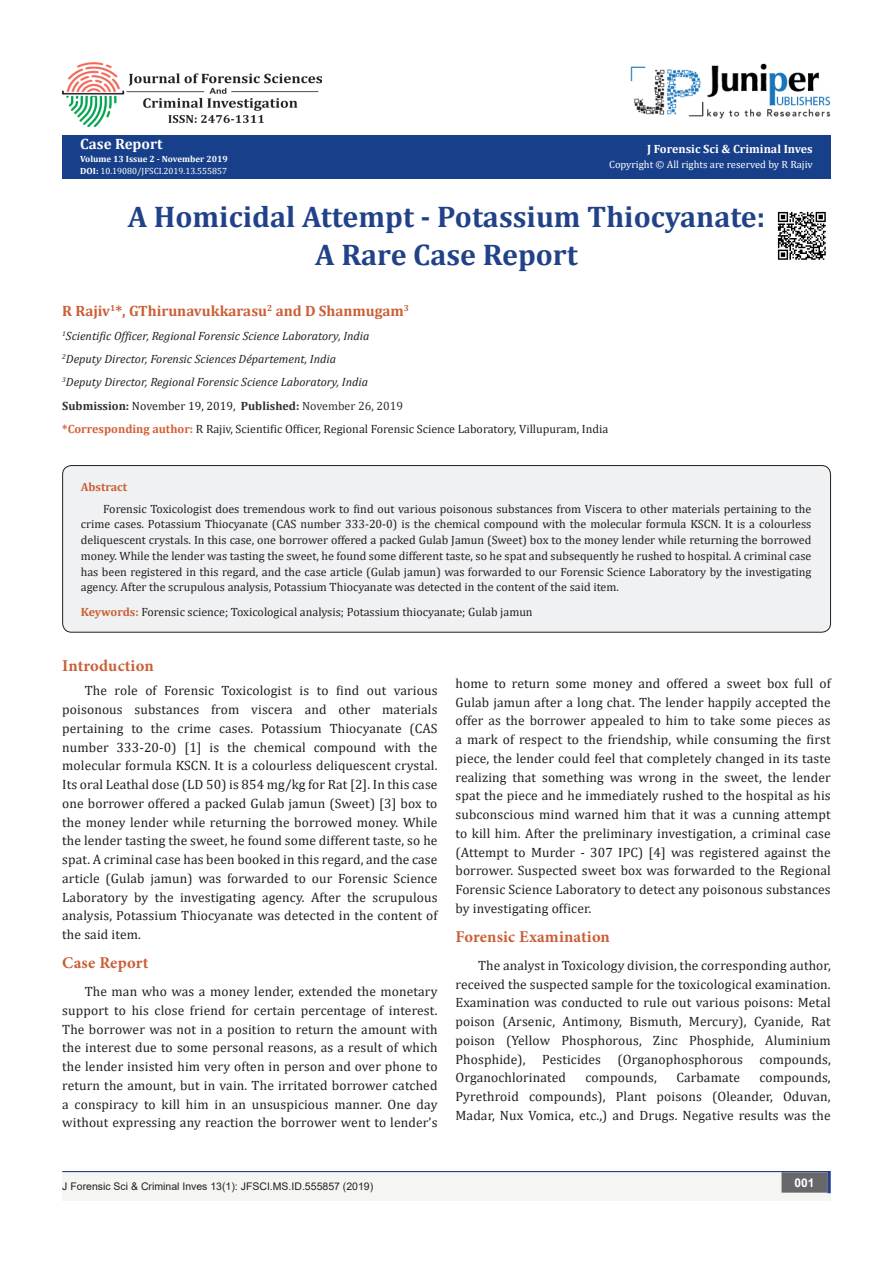
<style>
.page{position:relative;width:893px;height:1263px;background:#fff}
.page>*{position:absolute;margin:0;border:0;box-sizing:border-box;transform-origin:0 0}
.t1{font:700 30px "Cambria";color:#214289}
.t2{font:700 16.5px "Minion Pro";letter-spacing:.01em;color:#ca5f37}
.t3{font:700 15px "Cambria";color:#ca5f37}
.t4{font:700 15px "Cambria";color:#fff}
.t5{font:13.5px/18.8px "Cambria";letter-spacing:.01em;color:#231f20;text-align:justify}
.t6{font:12px/15.8px "Cambria";color:#231f20;text-align:justify}
.t7{font:italic 12px "Cambria";color:#231f20}
.t8{font:700 12px "Cambria";color:#312f30}
.t9{font:700 12px "Cambria";color:#fff}
.t10{font:700 12px "Cambria";color:#ca5f37}
.t11{font:700 12px "Arial";color:#fff}
.t12{font:10.5px "Arial";color:#231f20}
.t13{font:10.5px "Cambria";color:#fff}
.t14{font:9px "Cambria";color:#fff}
.t15{font:700 9px "Cambria";color:#fff}
.s1{font-weight:700}
.s2{font-weight:400;color:#231f20}
.s3{font-weight:400}
.s4{font-weight:700;color:#d55f37}
.s5{font-weight:700;color:#ca6035}
</style>
<div class="page">
<div style="left:62px;top:136px;width:769px;height:43px;background:#183f89"></div>
<div style="left:62px;top:1172px;width:769px;height:29px;background:#f5f5f4"></div>
<div style="left:782px;top:1173px;width:45px;height:19px;background:#68676a"></div>
<div style="left:781px;top:1172px;width:46px;height:20px;border:2px solid #68676a"></div>
<svg style="left:827px;top:1172px;width:4px;height:21px"></svg>
<hr style="left:62px;top:1171px;width:769px;height:1px;background:#253f8e">
<img style="left:630px;top:63px;width:201px;height:56px">
<img style="left:62px;top:62px;width:260px;height:65px">
<div style="left:63px;top:465px;width:767px;height:167px;background:#f0f1f2;border-radius:9px"></div>
<div style="left:62px;top:465px;width:769px;height:167px;border:1px solid #231f20;border-radius:9px"></div>
<img style="left:777px;top:211px;width:49px;height:49px">
<p class="t4" style="left:80px;top:134px;width:84px">Case Report</p>
<p class="t15" style="left:80px;top:152px;width:149px">Volume 13 Issue 2 - November 2019</p>
<p class="t14" style="left:80px;top:166px;width:148px"><span class="s1">DOI:</span> 10.19080/JFSCI.2019.13.555857</p>
<p class="t9" style="left:647px;top:140px;width:167px">J Forensic Sci &amp; Criminal Inves</p>
<p class="t13" style="left:609px;top:159px;width:205px">Copyright © All rights are reserved by R Rajiv</p>
<p class="t1" style="left:128px;top:196px;width:639px">A Homicidal Attempt - Potassium Thiocyanate:</p>
<p class="t1" style="left:315px;top:233px;width:264px">A Rare Case Report</p>
<p class="t3" style="left:62px;top:300px;width:348px">R Rajiv<sup>1</sup>*, GThirunavukkarasu<sup>2</sup> and D Shanmugam<sup>3</sup></p>
<p class="t7" style="left:62px;top:327px;width:309px"><sup>1</sup>Scientific Officer, Regional Forensic Science Laboratory, India</p>
<p class="t7" style="left:62px;top:350px;width:275px"><sup>2</sup>Deputy Director, Forensic Sciences Département, India</p>
<p class="t7" style="left:62px;top:374px;width:307px"><sup>3</sup>Deputy Director, Regional Forensic Science Laboratory, India</p>
<p class="t8" style="left:62px;top:397px;width:342px">Submission: <span class="s2">November 19, 2019,</span> Published: <span class="s3">November 26, 2019</span></p>
<p class="t6" style="left:62px;top:421px;width:547px"><span class="s4">*Corresponding author:</span> R Rajiv, Scientific Officer, Regional Forensic Science Laboratory, Villupuram, India</p>
<p class="t10" style="left:81px;top:478px;width:48px">Abstract</p>
<p class="t6" style="left:81px;top:500px;width:732px;text-indent:22px">Forensic Toxicologist does tremendous work to find out various poisonous substances from Viscera to other materials pertaining to the crime cases. Potassium Thiocyanate (CAS number 333-20-0) is the chemical compound with the molecular formula KSCN. It is a colourless deliquescent crystals. In this case, one borrower offered a packed Gulab Jamun (Sweet) box to the money lender while returning the borrowed money. While the lender was tasting the sweet, he found some different taste, so he spat and subsequently he rushed to hospital. A criminal case has been registered in this regard, and the case article (Gulab jamun) was forwarded to our Forensic Science Laboratory by the investigating agency. After the scrupulous analysis, Potassium Thiocyanate was detected in the content of the said item.</p>
<p class="t6" style="left:81px;top:604px;width:453px"><span class="s5">Keywords:</span> Forensic science; Toxicological analysis; Potassium thiocyanate; Gulab jamun</p>
<p class="t2" style="left:62px;top:654px;width:93px">Introduction</p>
<p class="t5" style="left:62px;top:681px;width:377px;text-indent:22px">The role of Forensic Toxicologist is to find out various poisonous substances from viscera and other materials pertaining to the crime cases. Potassium Thiocyanate (CAS number 333-20-0) [1] is the chemical compound with the molecular formula KSCN. It is a colourless deliquescent crystal.<br>Its oral Leathal dose (LD 50) is 854 mg/kg for Rat [2]. In this case one borrower offered a packed Gulab jamun (Sweet) [3] box to the money lender while returning the borrowed money. While the lender tasting the sweet, he found some different taste, so he spat. A criminal case has been booked in this regard, and the case article (Gulab jamun) was forwarded to our Forensic Science Laboratory by the investigating agency. After the scrupulous analysis, Potassium Thiocyanate was detected in the content of the said item.</p>
<p class="t2" style="left:62px;top:951px;width:88px">Case Report</p>
<p class="t5" style="left:62px;top:982px;width:377px;text-indent:22px">The man who was a money lender, extended the monetary support to his close friend for certain percentage of interest.<br>The borrower was not in a position to return the amount with the interest due to some personal reasons, as a result of which the lender insisted him very often in person and over phone to return the amount, but in vain. The irritated borrower catched a conspiracy to kill him in an unsuspicious manner. One day without expressing any reaction the borrower went to lender’s</p>
<p class="t5" style="left:455px;top:674px;width:377px">home to return some money and offered a sweet box full of Gulab jamun after a long chat. The lender happily accepted the offer as the borrower appealed to him to take some pieces as a mark of respect to the friendship, while consuming the first piece, the lender could feel that completely changed in its taste realizing that something was wrong in the sweet, the lender spat the piece and he immediately rushed to the hospital as his subconscious mind warned him that it was a cunning attempt to kill him. After the preliminary investigation, a criminal case (Attempt to Murder - 307 IPC) [4] was registered against the borrower. Suspected sweet box was forwarded to the Regional Forensic Science Laboratory to detect any poisonous substances by investigating officer.</p>
<p class="t2" style="left:455px;top:925px;width:156px">Forensic Examination</p>
<p class="t5" style="left:455px;top:956px;width:377px;text-indent:22px">The analyst in Toxicology division, the corresponding author, received the suspected sample for the toxicological examination.<br>Examination was conducted to rule out various poisons: Metal poison (Arsenic, Antimony, Bismuth, Mercury), Cyanide, Rat poison (Yellow Phosphorous, Zinc Phosphide, Aluminium Phosphide), Pesticides (Organophosphorous compounds, Organochlorinated</p>
<p class="t5" style="left:455px;top:1068px;width:377px;text-indent:304px">compounds, Pyrethroid compounds), Plant poisons (Oleander, Oduvan, Madar, Nux Vomica, etc.,) and Drugs. Negative results was the</p>
<p class="t5" style="left:585px;top:1068px;width:73px">compounds,</p>
<p class="t5" style="left:676px;top:1068px;width:65px">Carbamate</p>
<p class="t12" style="left:62px;top:1179px;width:313px">J Forensic Sci &amp; Criminal Inves 13(1): JFSCI.MS.ID.555857 (2019)</p>
<p class="t11" style="left:794px;top:1174px;width:22px">001</p>
</div>
